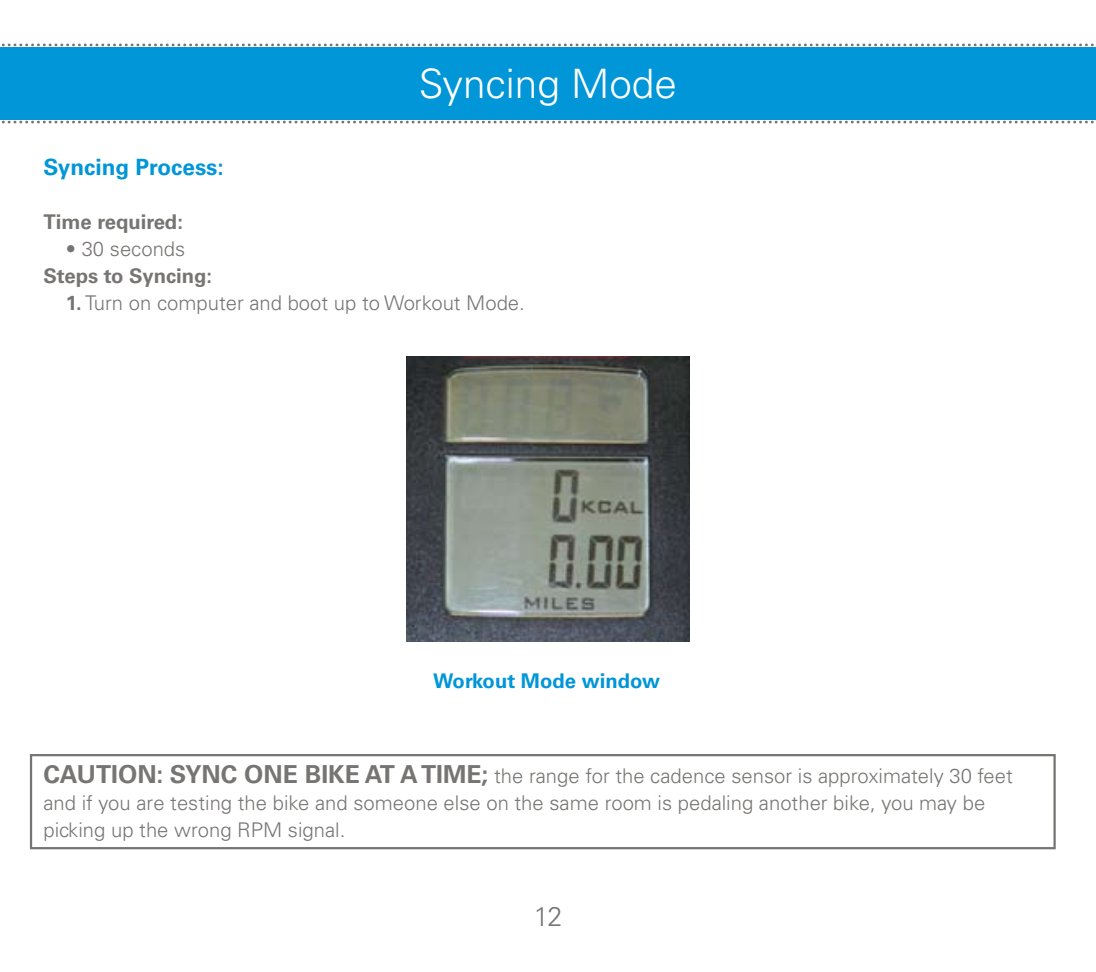
<style>
.page{position:relative;width:1096px;height:972px;background:#fff}
.page>*{position:absolute;margin:0;border:0;box-sizing:border-box;transform-origin:0 0}
.t1{font:300 40.5px "Univers";color:#fff}
.t2{font:300 27px "Univers";color:#777573}
.t3{font:700 22.5px "Univers";color:#0096d7}
.t4{font:300 20.25px/27px "Univers";color:#777573}
.t5{font:700 20.25px "Univers";color:#777573}
.t6{font:700 20.25px "Univers";color:#0096d7}
.s1{font-weight:700}
.s2{font-weight:700;font-size:24.75px}
</style>
<div class="page">
<div style="left:0;top:48px;width:1095px;height:72px;background:#0096d7"></div>
<svg style="left:1px;top:121px;width:1093px;height:2px"></svg>
<svg style="left:2px;top:44px;width:1092px;height:2px"></svg>
<img style="left:406px;top:356px;width:283px;height:285px">
<div style="left:30px;top:754px;width:1025px;height:95px;border:2px solid #777573"></div>
<h1 class="t1" style="left:419px;top:60px;width:259px">Syncing Mode</h1>
<p class="t3" style="left:43px;top:154px;width:182px">Syncing Process:</p>
<p class="t5" style="left:43px;top:210px;width:141px">Time required:</p>
<p class="t4" style="left:66px;top:236px;width:121px">• 30 seconds</p>
<p class="t5" style="left:43px;top:264px;width:170px">Steps to Syncing:</p>
<p class="t4" style="left:66px;top:290px;width:460px"><span class="s1">1.</span> Turn on computer and boot up to Workout Mode.</p>
<p class="t6" style="left:433px;top:669px;width:228px">Workout Mode window</p>
<p class="t4" style="left:43px;top:762px;width:970px"><span class="s2">CAUTION: SYNC ONE BIKE AT A TIME;</span> the range for the cadence sensor is approximately 30 feet and if you are testing the bike and someone else on the same room is pedaling another bike, you may be picking up the wrong RPM signal.</p>
<h2 class="t2" style="left:534px;top:901px;width:30px">12</h2>
</div>
